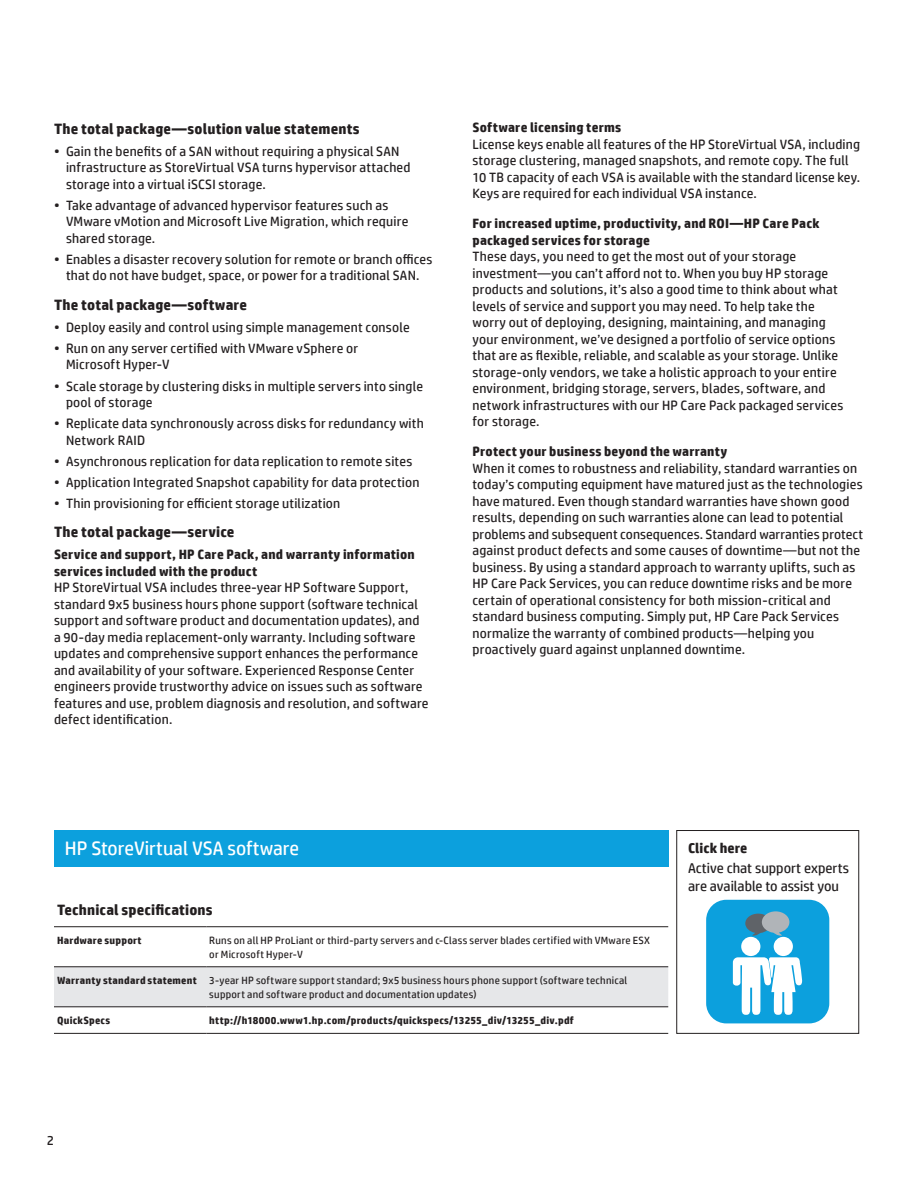
<style>
.page{position:relative;width:918px;height:1188px;background:#fff}
.page>*{position:absolute;margin:0;border:0;box-sizing:border-box;transform-origin:0 0}
.t1{font:19.5px "HP Simplified";color:#fff}
.t2{font:700 15px "HP Simplified";letter-spacing:.01em;color:#231f20}
.t3{font:14.25px/17.2px "HP Simplified";color:#231f20}
.t4{font:700 14.25px "HP Simplified";color:#231f20}
.t5{font:13.5px/16.5px "HP Simplified";letter-spacing:.015em;color:#231f20}
.t6{font:700 13.5px/16.5px "HP Simplified";letter-spacing:.015em;color:#231f20}
.t7{font:10.5px/13.5px "HP Simplified";letter-spacing:.025em;color:#231f20}
.t8{font:700 10.5px "HP Simplified";letter-spacing:.025em;color:#231f20}
.s1{font-weight:700}
</style>
<div class="page">
<div style="left:54px;top:831px;width:614px;height:36px;background:#0ca0dd"></div>
<div style="left:54px;top:968px;width:614px;height:39px;background:#e6e7e9"></div>
<hr style="left:54px;top:926px;width:152px;height:1px;background:#231f20">
<hr style="left:206px;top:926px;width:462px;height:1px;background:#231f20">
<hr style="left:54px;top:967px;width:152px;height:1px;background:#231f20">
<hr style="left:206px;top:967px;width:462px;height:1px;background:#231f20">
<hr style="left:54px;top:1007px;width:152px;height:1px;background:#231f20">
<hr style="left:206px;top:1007px;width:462px;height:1px;background:#231f20">
<hr style="left:54px;top:1033px;width:152px;height:1px;background:#231f20">
<hr style="left:206px;top:1033px;width:462px;height:1px;background:#231f20">
<div style="left:677px;top:830px;width:182px;height:204px;border:1px solid #231f20"></div>
<div style="left:706px;top:900px;width:123px;height:123px;background:#0ca0dd;border-radius:20px"></div>
<div style="left:741px;top:937px;width:19px;height:19px;background:#fff;border-radius:50%"></div>
<div style="left:774px;top:937px;width:19px;height:19px;background:#fff;border-radius:50%"></div>
<svg style="left:733px;top:957px;width:69px;height:58px"></svg>
<svg style="left:745px;top:911px;width:44px;height:25px"></svg>
<p class="t2" style="left:54px;top:120px;width:307px">The total package—solution value statements</p>
<p class="t5" style="left:66px;top:142px;width:346px;text-indent:-12px">• Gain the benefits of a SAN without requiring a physical SAN infrastructure as StoreVirtual VSA turns hypervisor attached storage into a virtual iSCSI storage.</p>
<p class="t5" style="left:66px;top:196px;width:344px;text-indent:-12px">• Take advantage of advanced hypervisor features such as<br>VMware vMotion and Microsoft Live Migration, which require shared storage.</p>
<p class="t5" style="left:54px;top:250px;width:380px;text-align:center">• Enables a disaster recovery solution for remote or branch offices that do not have budget, space, or power for a traditional SAN.</p>
<p class="t2" style="left:54px;top:296px;width:195px">The total package—software</p>
<p class="t5" style="left:54px;top:319px;width:357px">• Deploy easily and control using simple management console</p>
<p class="t5" style="left:66px;top:340px;width:294px;text-indent:-12px">• Run on any server certified with VMware vSphere or<br>Microsoft Hyper-V</p>
<p class="t5" style="left:66px;top:377px;width:359px;text-indent:-12px">• Scale storage by clustering disks in multiple servers into single pool of storage</p>
<p class="t5" style="left:66px;top:415px;width:359px;text-indent:-12px">• Replicate data synchronously across disks for redundancy with<br>Network RAID</p>
<p class="t5" style="left:54px;top:452px;width:360px">• Asynchronous replication for data replication to remote sites</p>
<p class="t5" style="left:54px;top:473px;width:367px">• Application Integrated Snapshot capability for data protection</p>
<p class="t5" style="left:54px;top:494px;width:288px">• Thin provisioning for efficient storage utilization</p>
<p class="t2" style="left:54px;top:523px;width:182px">The total package—service</p>
<p class="t6" style="left:54px;top:546px;width:362px">Service and support, HP Care Pack, and warranty information services included with the product</p>
<p class="t5" style="left:54px;top:579px;width:376px">HP StoreVirtual VSA includes three-year HP Software Support, standard 9x5 business hours phone support (software technical support and software product and documentation updates), and a 90-day media replacement-only warranty. Including software updates and comprehensive support enhances the performance and availability of your software. Experienced Response Center engineers provide trustworthy advice on issues such as software features and use, problem diagnosis and resolution, and software defect identification.</p>
<p class="t6" style="left:472px;top:119px;width:150px">Software licensing terms</p>
<p class="t5" style="left:472px;top:136px;width:389px">License keys enable all features of the HP StoreVirtual VSA, including storage clustering, managed snapshots, and remote copy. The full 10 TB capacity of each VSA is available with the standard license key.<br>Keys are required for each individual VSA instance.</p>
<p class="t6" style="left:473px;top:215px;width:349px">For increased uptime, productivity, and ROI—HP Care Pack packaged services for storage</p>
<p class="t5" style="left:473px;top:248px;width:372px">These days, you need to get the most out of your storage investment—you can’t afford not to. When you buy HP storage products and solutions, it’s also a good time to think about what levels of service and support you may need. To help take the worry out of deploying, designing, maintaining, and managing your environment, we’ve designed a portfolio of service options that are as flexible, reliable, and scalable as your storage. Unlike storage-only vendors, we take a holistic approach to your entire environment, bridging storage, servers, blades, software, and network infrastructures with our HP Care Pack packaged services for storage.</p>
<p class="t6" style="left:473px;top:443px;width:256px">Protect your business beyond the warranty</p>
<p class="t5" style="left:473px;top:460px;width:392px">When it comes to robustness and reliability, standard warranties on today’s computing equipment have matured just as the technologies have matured. Even though standard warranties have shown good results, depending on such warranties alone can lead to potential problems and subsequent consequences. Standard warranties protect against product defects and some causes of downtime—but not the business. By using a standard approach to warranty uplifts, such as HP Care Pack Services, you can reduce downtime risks and be more certain of operational consistency for both mission-critical and standard business computing. Simply put, HP Care Pack Services normalize the warranty of combined products—helping you proactively guard against unplanned downtime.</p>
<h1 class="t1" style="left:65px;top:837px;width:236px">HP StoreVirtual VSA software</h1>
<p class="t4" style="left:688px;top:840px;width:61px">Click here</p>
<p class="t3" style="left:688px;top:860px;width:162px">Active chat support experts are available to assist you</p>
<p class="t2" style="left:57px;top:901px;width:157px">Technical specifications</p>
<p class="t8" style="left:57px;top:934px;width:86px">Hardware support</p>
<p class="t7" style="left:209px;top:934px;width:442px">Runs on all HP ProLiant or third-party servers and c-Class server blades certified with VMware ESX or Microsoft Hyper-V</p>
<p class="t7" style="left:57px;top:974px;width:572px;text-align:center"><span class="s1">Warranty standard statement</span> 3-year HP software support standard; 9x5 business hours phone support (software technical support and software product and documentation updates)</p>
<p class="t8" style="left:57px;top:1015px;width:55px">QuickSpecs</p>
<p class="t8" style="left:209px;top:1015px;width:366px">http://h18000.www1.hp.com/products/quickspecs/13255_div/13255_div.pdf</p>
<p class="t5" style="left:47px;top:1132px;width:9px">2</p>
</div>
